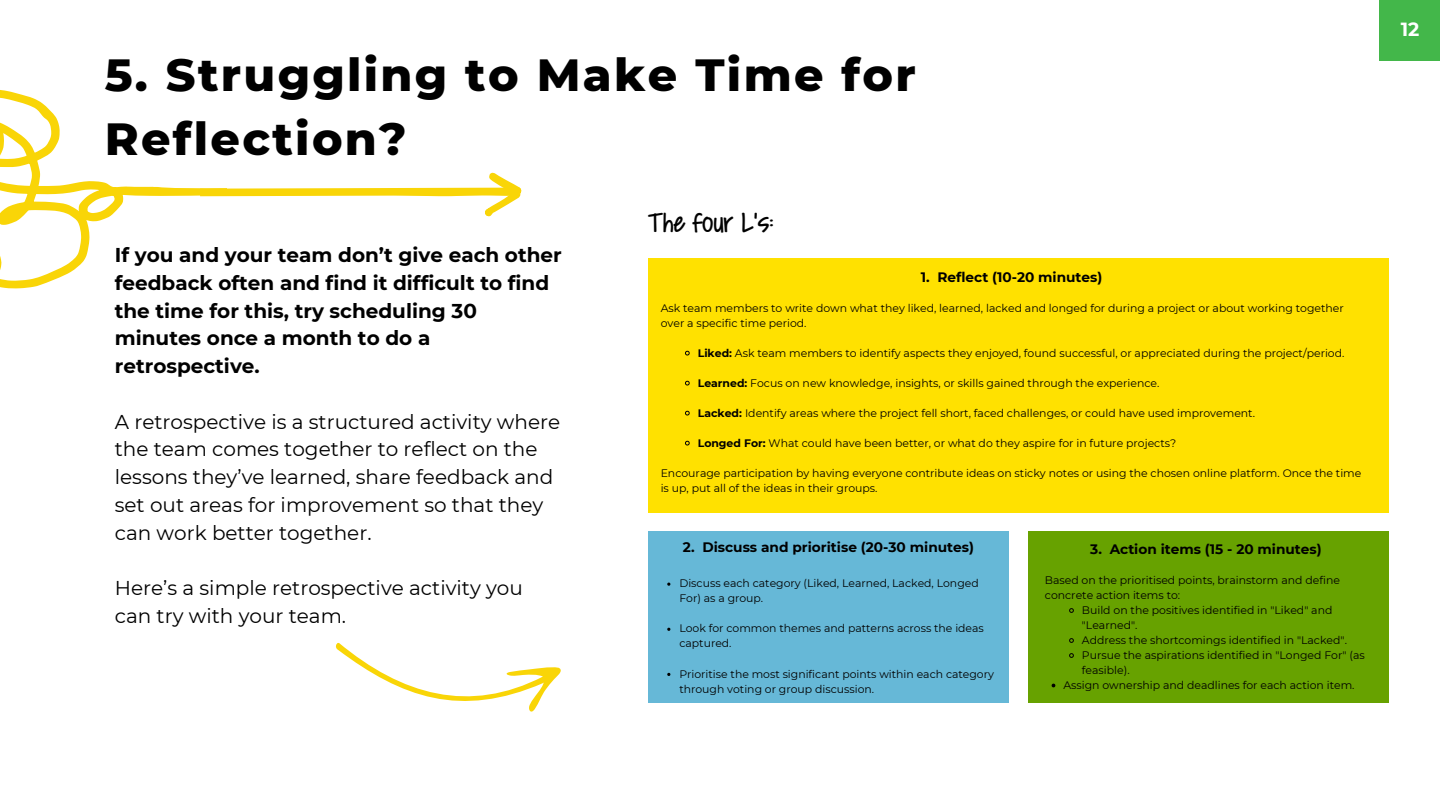
<style>
.page{position:relative;width:1440px;height:810px;background:#fff}
.page>*{position:absolute;margin:0;border:0;box-sizing:border-box;transform-origin:0 0}
.t1{font:800 46px/63.8px "Montserrat";letter-spacing:.05em;color:#000}
.t2{font:30.9px "Covered By Your Grace";color:#000}
.t3{font:20px/27.8px "Montserrat";color:#000}
.t4{font:700 20px/27.8px "Montserrat";color:#000}
.t5{font:700 19px "Montserrat";color:#fff}
.t6{font:700 13.7px "Montserrat";color:#000}
.t7{font:10.9px/15px "Montserrat";color:#000}
.s1{font-weight:700}
</style>
<div class="page">
<svg style="left:0;top:90px;width:90px;height:198px"></svg>
<svg style="left:109px;top:172px;width:413px;height:44px"></svg>
<div style="left:1379px;top:0;width:61px;height:61px;background:#43b74a"></div>
<div style="left:648px;top:258px;width:740px;height:255px;background:#ffe100"></div>
<svg style="left:685px;top:350px;width:5px;height:6px"></svg>
<svg style="left:685px;top:380px;width:5px;height:6px"></svg>
<svg style="left:685px;top:410px;width:5px;height:6px"></svg>
<svg style="left:685px;top:440px;width:5px;height:6px"></svg>
<div style="left:648px;top:531px;width:361px;height:172px;background:#66b8d7"></div>
<div style="left:1028px;top:531px;width:360px;height:172px;background:#67a200"></div>
<svg style="left:1069px;top:608px;width:5px;height:5px"></svg>
<svg style="left:1069px;top:638px;width:5px;height:5px"></svg>
<svg style="left:1069px;top:653px;width:5px;height:5px"></svg>
<svg style="left:335px;top:643px;width:226px;height:69px"></svg>
<h3 class="t1" style="left:105px;top:43px;width:813px">5. Struggling to Make Time for<br>Reflection?</h3>
<p class="t4" style="left:115px;top:241px;width:449px">If you and your team don’t give each other feedback often and find it difficult to find the time for this, try scheduling 30 minutes once a month to do a retrospective.</p>
<p class="t3" style="left:115px;top:408px;width:447px">A retrospective is a structured activity where the team comes together to reflect on the lessons they’ve learned, share feedback and set out areas for improvement so that they can work better together.</p>
<h2 class="t3" style="left:115px;top:574px;width:410px">Here’s a simple retrospective activity you can try with your team.</h2>
<p class="t2" style="left:648px;top:208px;width:127px">The four L’s:</p>
<h4 class="t6" style="left:921px;top:268px;width:183px">1. Reflect (10-20 minutes)</h4>
<h5 class="t7" style="left:661px;top:300px;width:685px">Ask team members to write down what they liked, learned, lacked and longed for during a project or about working together over a specific time period.</h5>
<p class="t7" style="left:698px;top:345px;width:648px"><span class="s1">Liked:</span> Ask team members to identify aspects they enjoyed, found successful, or appreciated during the project/period.</p>
<p class="t7" style="left:698px;top:375px;width:463px"><span class="s1">Learned:</span> Focus on new knowledge, insights, or skills gained through the experience.</p>
<p class="t7" style="left:698px;top:405px;width:559px"><span class="s1">Lacked:</span> Identify areas where the project fell short, faced challenges, or could have used improvement.</p>
<p class="t7" style="left:698px;top:435px;width:480px"><span class="s1">Longed For:</span> What could have been better, or what do they aspire for in future projects?</p>
<p class="t7" style="left:661px;top:465px;width:702px">Encourage participation by having everyone contribute ideas on sticky notes or using the chosen online platform. Once the time is up, put all of the ideas in their groups.</p>
<p class="t6" style="left:683px;top:539px;width:293px">2. Discuss and prioritise (20-30 minutes)</p>
<p class="t7" style="left:679px;top:576px;width:301px">Discuss each category (Liked, Learned, Lacked, Longed<br>For) as a group.</p>
<p class="t7" style="left:679px;top:621px;width:306px">Look for common themes and patterns across the ideas captured.</p>
<p class="t7" style="left:679px;top:666px;width:316px">Prioritise the most significant points within each category through voting or group discussion.</p>
<p class="t6" style="left:1090px;top:541px;width:233px">3. Action items (15 - 20 minutes)</p>
<h5 class="t7" style="left:1045px;top:572px;width:297px">Based on the prioritised points, brainstorm and define concrete action items to:</h5>
<p class="t7" style="left:1082px;top:602px;width:252px">Build on the positives identified in "Liked" and "Learned".</p>
<p class="t7" style="left:1082px;top:632px;width:267px">Address the shortcomings identified in "Lacked".</p>
<p class="t7" style="left:1082px;top:647px;width:284px">Pursue the aspirations identified in "Longed For" (as feasible).</p>
<p class="t7" style="left:1063px;top:677px;width:293px">Assign ownership and deadlines for each action item.</p>
<h4 class="t5" style="left:1401px;top:18px;width:20px">12</h4>
</div>
